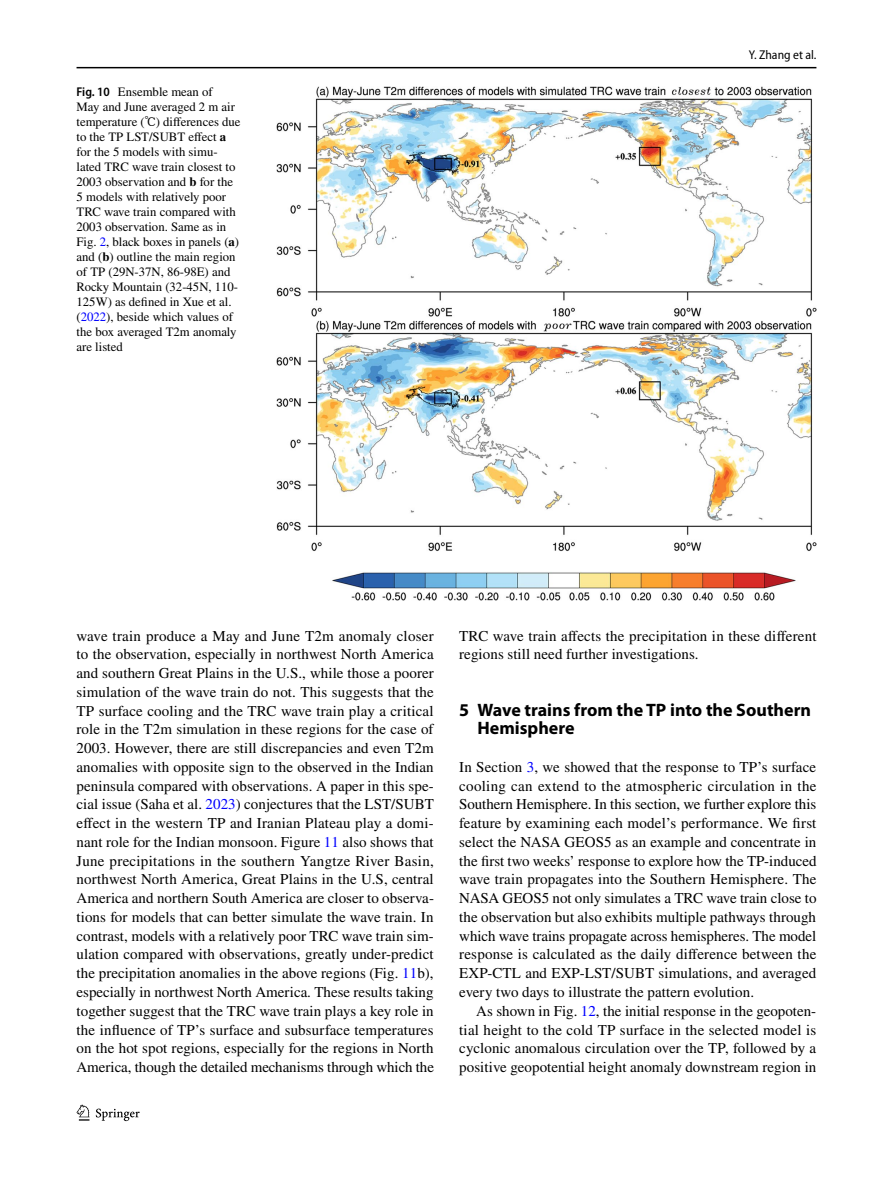
<style>
.page{position:relative;width:893px;height:1187px;background:#fff}
.page>*{position:absolute;margin:0;border:0;box-sizing:border-box;transform-origin:0 0}
.t1{font:700 18px/18.8px "Myriad Pro";color:#000}
.t2{font:15px/18.8px "STIX";letter-spacing:.005em;color:#000;text-align:justify}
.t3{font:12.75px/15px "STIX";color:#000}
.t4{font:semi-condensed 12.75px "Myriad Pro";color:#000}
.s1{font-family:"Myriad Pro";font-weight:600;font-stretch:semi-condensed}
.s2{font-family:"Code 2000"}
.s3{font-weight:700}
.s4{color:#00f}
</style>
<div class="page">
<hr style="left:77px;top:67px;width:739px;height:1px;background:#000">
<svg style="left:77px;top:1104px;width:12px;height:16px"></svg>
<svg style="left:96px;top:1108px;width:44px;height:12px"></svg>
<img style="left:276px;top:87px;width:540px;height:513px">
<p class="t3" style="left:77px;top:85px;width:166px"><span class="s1">Fig. 10</span> Ensemble mean of<br>May and June averaged 2 m air temperature (<span class="s2">℃</span>) differences due to the TP LST/SUBT effect <span class="s3">a </span>for the 5 models with simu&shy;lated TRC wave train closest to<br>2003 observation and <span class="s3">b</span> for the<br>5 models with relatively poor<br>TRC wave train compared with<br>2003 observation. Same as in<br>Fig. <span class="s4">2</span>, black boxes in panels (<span class="s3">a</span>) and (<span class="s3">b</span>) outline the main region of TP (29N-37N, 86-98E) and<br>Rocky Mountain (32-45N, 110-<br>125W) as defined in Xue et al. (<span class="s4">2022</span>), beside which values of the box averaged T2m anomaly are listed</p>
<p class="t4" style="left:749px;top:48px;width:69px">Y. Zhang et al.</p>
<p class="t2" style="left:77px;top:627px;width:359px">wave train produce a May and June T2m anomaly closer to the observation, especially in northwest North America and southern Great Plains in the U.S., while those a poorer simulation of the wave train do not. This suggests that the TP surface cooling and the TRC wave train play a critical role in the T2m simulation in these regions for the case of 2003. However, there are still discrepancies and even T2m anomalies with opposite sign to the observed in the Indian peninsula compared with observations. A paper in this spe&shy;cial issue (Saha et al. <span class="s4">2023</span>) conjectures that the LST/SUBT effect in the western TP and Iranian Plateau play a domi&shy;nant role for the Indian monsoon. Figure <span class="s4">11</span> also shows that June precipitations in the southern Yangtze River Basin, northwest North America, Great Plains in the U.S, central America and northern South America are closer to observa&shy;tions for models that can better simulate the wave train. In contrast, models with a relatively poor TRC wave train sim&shy;ulation compared with observations, greatly under-predict the precipitation anomalies in the above regions (Fig. <span class="s4">11</span>b), especially in northwest North America. These results taking together suggest that the TRC wave train plays a key role in the influence of TP’s surface and subsurface temperatures on the hot spot regions, especially for the regions in North America, though the detailed mechanisms through which the</p>
<p class="t2" style="left:459px;top:627px;width:359px">TRC wave train affects the precipitation in these different regions still need further investigations.</p>
<p class="t1" style="left:478px;top:699px;width:335px;text-indent:-18px">5 Wave trains from the TP into the Southern<br>Hemisphere</p>
<p class="t2" style="left:459px;top:758px;width:359px">In Section <span class="s4">3</span>, we showed that the response to TP’s surface cooling can extend to the atmospheric circulation in the Southern Hemisphere. In this section, we further explore this feature by examining each model’s performance. We first select the NASA GEOS5 as an example and concentrate in the first two weeks’ response to explore how the TP-induced wave train propagates into the Southern Hemisphere. The NASA GEOS5 not only simulates a TRC wave train close to the observation but also exhibits multiple pathways through which wave trains propagate across hemispheres. The model response is calculated as the daily difference between the EXP-CTL and EXP-LST/SUBT simulations, and averaged every two days to illustrate the pattern evolution.</p>
<p class="t2" style="left:459px;top:1002px;width:359px;text-indent:17px">As shown in Fig. <span class="s4">12</span>, the initial response in the geopoten&shy;tial height to the cold TP surface in the selected model is cyclonic anomalous circulation over the TP, followed by a positive geopotential height anomaly downstream region in</p>
</div>
